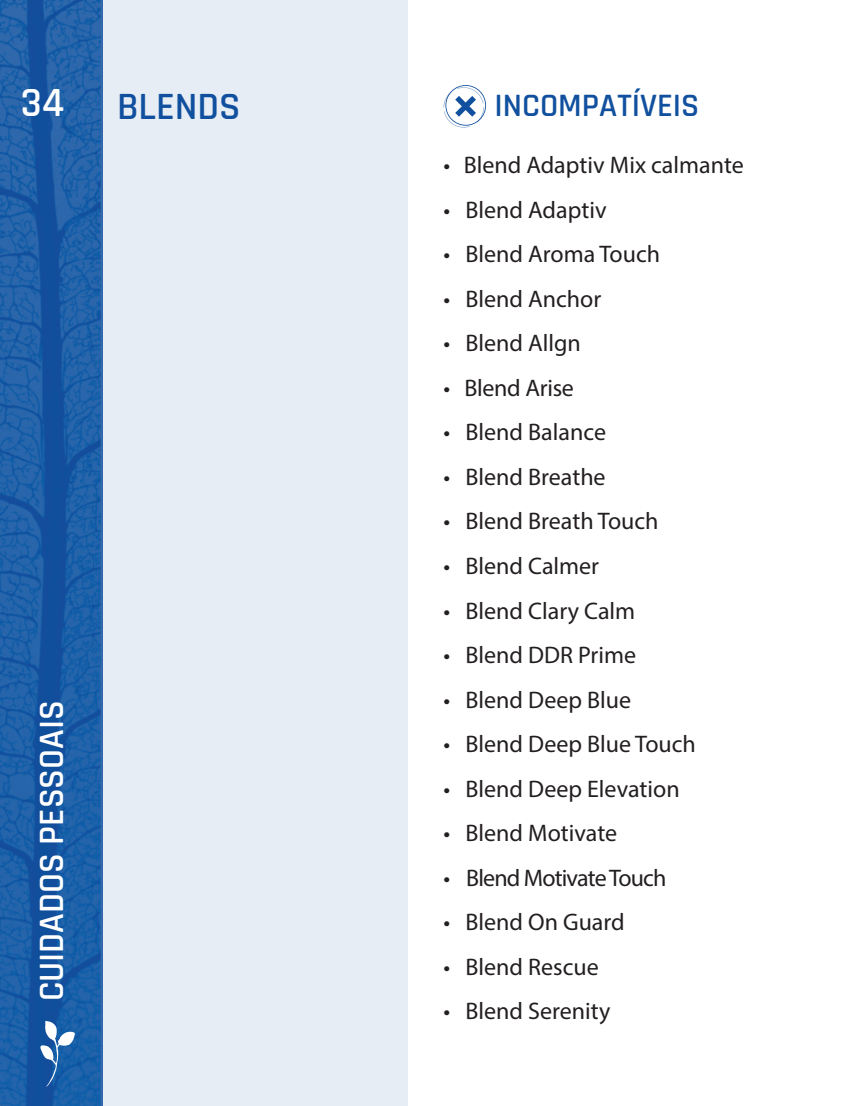
<style>
.page{position:relative;width:851px;height:1106px;background:#fff}
.page>*{position:absolute;margin:0;border:0;box-sizing:border-box;transform-origin:0 0}
.t1{font:600 42px "Rajdhani";color:#fff}
.Itens_Marsala{font:600 39px "Rajdhani";color:#11509e}
.t2{font:600 36px "Rajdhani";color:#fff}
.t3{font:600 33px "Rajdhani";color:#11509e}
.t4{font:24px "Myriad Pro";color:#231f20}
.t5{font:24px "Myriad Pro";letter-spacing:-.035em;color:#231f20}
</style>
<div class="page">
<svg style="left:0;top:0;width:102px;height:1106px;background:#1b5ca5"></svg>
<div style="left:102px;top:0;width:305px;height:1106px;background:#e7edf5"></div>
<svg style="left:40px;top:1020px;width:35px;height:66px"></svg>
<svg style="left:443px;top:85px;width:43px;height:43px"></svg>
<h1 class="t1" style="left:21px;top:78px;width:45px">34</h1>
<p class="Itens_Marsala" style="left:117px;top:84px;width:125px">BLENDS</p>
<h3 class="t2" style="left:30px;top:1001px;width:302px;rotate:-90deg">CUIDADOS PESSOAIS</h3>
<p class="t3" style="left:494px;top:86px;width:206px">INCOMPATÍVEIS</p>
<p class="t4" style="left:443px;top:150px;width:302px">• Blend Adaptiv Mix calmante</p>
<p class="t4" style="left:443px;top:195px;width:164px">• Blend Adaptiv</p>
<p class="t4" style="left:443px;top:239px;width:218px">• Blend Aroma Touch</p>
<p class="t4" style="left:443px;top:284px;width:159px">• Blend Anchor</p>
<p class="t4" style="left:443px;top:328px;width:139px">• Blend Allgn</p>
<p class="t4" style="left:443px;top:373px;width:132px">• Blend Arise</p>
<p class="t4" style="left:443px;top:417px;width:164px">• Blend Balance</p>
<p class="t4" style="left:443px;top:462px;width:164px">• Blend Breathe</p>
<p class="t4" style="left:443px;top:506px;width:216px">• Blend Breath Touch</p>
<p class="t4" style="left:443px;top:551px;width:157px">• Blend Calmer</p>
<p class="t4" style="left:443px;top:595px;width:193px">• Blend Clary Calm</p>
<p class="t4" style="left:443px;top:640px;width:194px">• Blend DDR Prime</p>
<p class="t4" style="left:443px;top:684px;width:189px">• Blend Deep Blue</p>
<p class="t4" style="left:443px;top:729px;width:254px">• Blend Deep Blue Touch</p>
<p class="t4" style="left:443px;top:773px;width:238px">• Blend Deep Elevation</p>
<p class="t4" style="left:443px;top:818px;width:175px">• Blend Motivate</p>
<p class="t5" style="left:443px;top:862px;width:224px">• Blend Motivate Touch</p>
<p class="t4" style="left:443px;top:907px;width:183px">• Blend On Guard</p>
<p class="t4" style="left:443px;top:951px;width:157px">• Blend Rescue</p>
<p class="t4" style="left:443px;top:996px;width:168px">• Blend Serenity</p>
</div>
